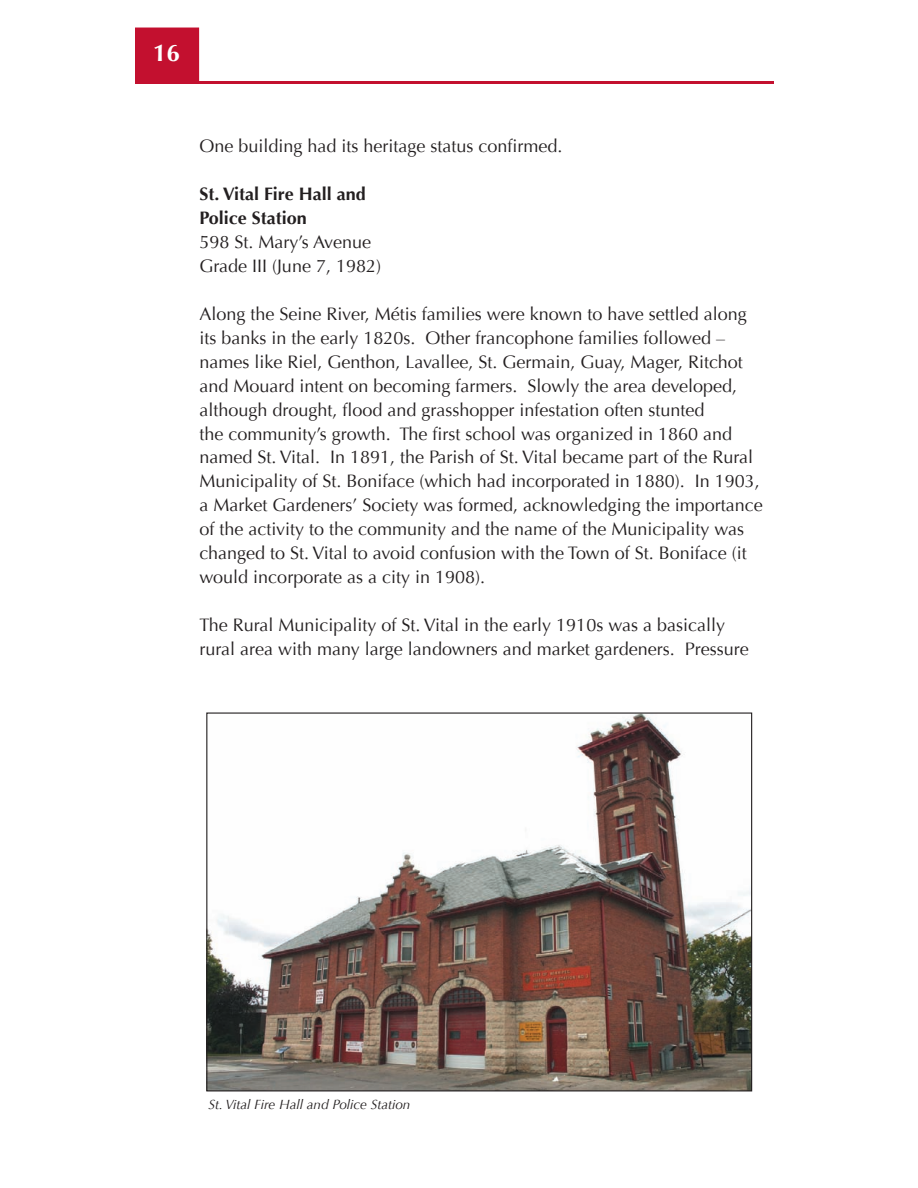
<style>
.page{position:relative;width:918px;height:1188px;background:#fff}
.page>*{position:absolute;margin:0;border:0;box-sizing:border-box;transform-origin:0 0}
.t1{font:700 24px "Optima";color:#fff}
.t2{font:18px/24px "Optima";color:#231f20}
.t3{font:700 18px/24px "Optima";color:#231f20}
.t4{font:italic 13.5px "Optima";color:#231f20}
</style>
<div class="page">
<div style="left:135px;top:28px;width:64px;height:56px;background:#c3102f"></div>
<hr style="left:135px;top:81px;width:639px;height:3px;background:#c3102f">
<img style="left:208px;top:714px;width:542px;height:375px">
<h1 class="t1" style="left:153px;top:39px;width:28px">16</h1>
<p class="t2" style="left:200px;top:134px;width:365px">One building had its heritage status confirmed.</p>
<p class="t3" style="left:200px;top:182px;width:168px">St. Vital Fire Hall and<br>Police Station</p>
<p class="t2" style="left:200px;top:230px;width:183px">598 St. Mary’s Avenue<br>Grade III (June 7, 1982)</p>
<p class="t2" style="left:200px;top:302px;width:565px">Along the Seine River, Métis families were known to have settled along its banks in the early 1820s. Other francophone families followed – names like Riel, Genthon, Lavallee, St. Germain, Guay, Mager, Ritchot and Mouard intent on becoming farmers. Slowly the area developed, although drought, flood and grasshopper infestation often stunted<br>the community’s growth. The first school was organized in 1860 and named St. Vital. In 1891, the Parish of St. Vital became part of the Rural Municipality of St. Boniface (which had incorporated in 1880). In 1903, a Market Gardeners’ Society was formed, acknowledging the importance of the activity to the community and the name of the Municipality was changed to St. Vital to avoid confusion with the Town of St. Boniface (it would incorporate as a city in 1908).</p>
<p class="t2" style="left:200px;top:614px;width:551px">The Rural Municipality of St. Vital in the early 1910s was a basically rural area with many large landowners and market gardeners. Pressure</p>
<p class="t4" style="left:208px;top:1096px;width:203px">St. Vital Fire Hall and Police Station</p>
</div>
